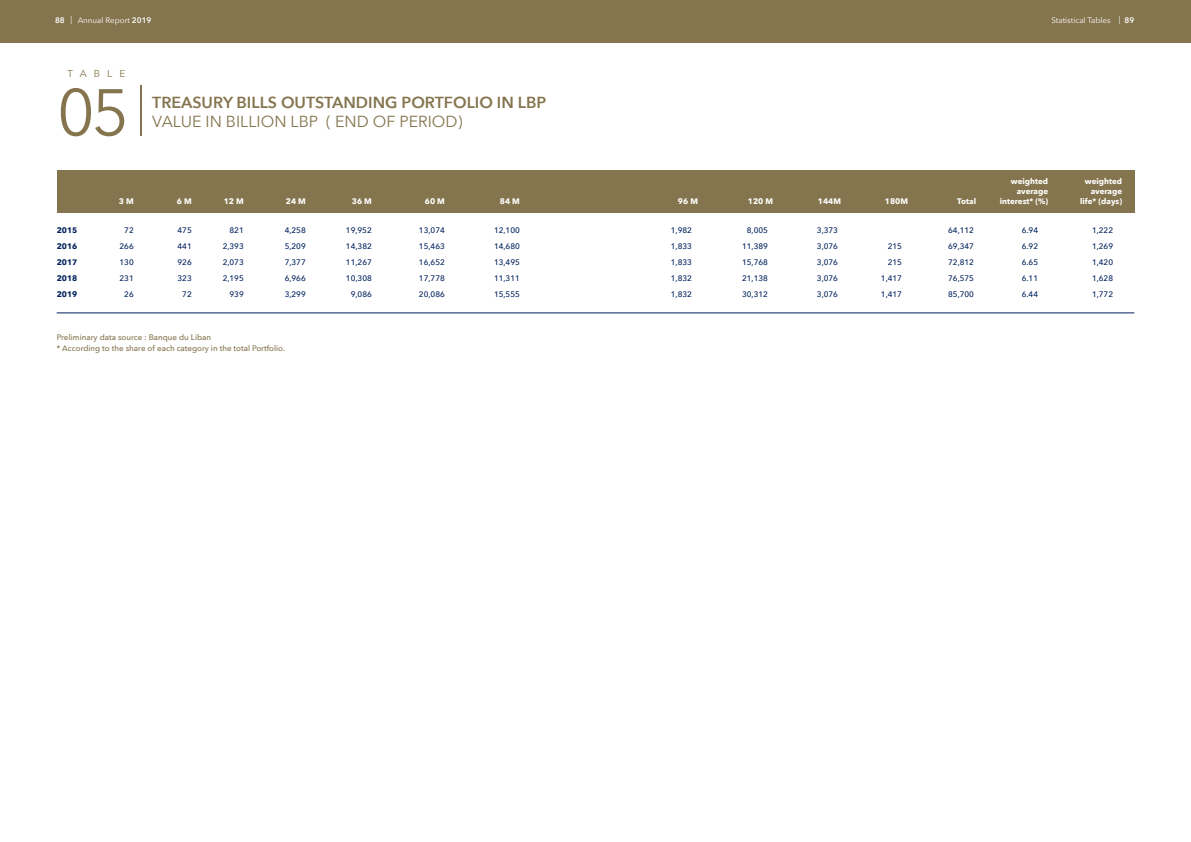
<style>
.page{position:relative;width:1191px;height:842px;background:#fff}
.page>*{position:absolute;margin:0;border:0;box-sizing:border-box;transform-origin:0 0}
.t1{font:65px "Avenir Next";color:#85754e}
.t2{font:600 16px "Avenir Next";color:#85754e}
.t3{font:16px "Avenir Next";color:#85754e}
.t4{font:10px "Avenir Next";letter-spacing:.71em;color:#85754e}
.t5{font:500 8px "Avenir Next";color:#00205c}
.t6{font:700 8px "Avenir Next";color:#fff}
.t7{font:500 8px/11px "Avenir Next";color:#85754e}
.t8{font:8px "Avenir Next";color:#fff}
.t9{font:700 8px "Avenir Next";color:#00205c}
.s1{font-weight:600}
</style>
<div class="page">
<div style="left:0;top:0;width:1191px;height:43px;background:#85754e"></div>
<div style="left:57px;top:170px;width:1077px;height:43px;background:#85754e"></div>
<hr style="left:57px;top:312px;width:1077px;height:1px;background:#00205c">
<p class="t8" style="left:55px;top:13px;width:98px"><span class="s1">88</span> | Annual Report <span class="s1">2019</span></p>
<p class="t8" style="left:1051px;top:13px;width:84px">Statistical Tables | <span class="s1">89</span></p>
<p class="t4" style="left:67px;top:65px;width:59px">TABLE</p>
<h1 class="t1" style="left:57px;top:58px;width:91px">05 <sup>|</sup></h1>
<h2 class="t2" style="left:152px;top:88px;width:395px">TREASURY BILLS OUTSTANDING PORTFOLIO IN LBP</h2>
<h2 class="t3" style="left:152px;top:108px;width:312px">VALUE IN BILLION LBP ( END OF PERIOD)</h2>
<p class="t6" style="left:1010px;top:175px;width:39px">weighted</p>
<p class="t6" style="left:1084px;top:175px;width:39px">weighted</p>
<p class="t6" style="left:1016px;top:185px;width:33px">average</p>
<p class="t6" style="left:1090px;top:185px;width:33px">average</p>
<p class="t6" style="left:119px;top:195px;width:16px">3 M</p>
<p class="t6" style="left:177px;top:195px;width:16px">6 M</p>
<p class="t6" style="left:224px;top:195px;width:21px">12 M</p>
<p class="t6" style="left:286px;top:195px;width:21px">24 M</p>
<p class="t6" style="left:352px;top:195px;width:21px">36 M</p>
<p class="t6" style="left:425px;top:195px;width:21px">60 M</p>
<p class="t6" style="left:500px;top:195px;width:21px">84 M</p>
<p class="t6" style="left:678px;top:195px;width:21px">96 M</p>
<p class="t6" style="left:748px;top:195px;width:27px">120 M</p>
<p class="t6" style="left:818px;top:195px;width:25px">144M</p>
<p class="t6" style="left:885px;top:195px;width:25px">180M</p>
<p class="t6" style="left:957px;top:195px;width:20px">Total</p>
<p class="t6" style="left:999px;top:195px;width:50px">interest* (%)</p>
<p class="t6" style="left:1080px;top:195px;width:43px">life* (days)</p>
<p class="t9" style="left:57px;top:224px;width:22px">2015</p>
<p class="t5" style="left:124px;top:224px;width:11px">72</p>
<p class="t5" style="left:177px;top:224px;width:16px">475</p>
<p class="t5" style="left:229px;top:224px;width:16px">821</p>
<p class="t5" style="left:285px;top:224px;width:23px">4,258</p>
<p class="t5" style="left:346px;top:224px;width:27px">19,952</p>
<p class="t5" style="left:419px;top:224px;width:27px">13,074</p>
<p class="t5" style="left:494px;top:224px;width:27px">12,100</p>
<p class="t5" style="left:671px;top:224px;width:23px">1,982</p>
<p class="t5" style="left:747px;top:224px;width:23px">8,005</p>
<p class="t5" style="left:817px;top:224px;width:23px">3,373</p>
<p class="t5" style="left:948px;top:224px;width:27px">64,112</p>
<p class="t5" style="left:1021px;top:224px;width:18px">6.94</p>
<p class="t5" style="left:1092px;top:224px;width:23px">1,222</p>
<p class="t9" style="left:57px;top:240px;width:22px">2016</p>
<p class="t5" style="left:119px;top:240px;width:16px">266</p>
<p class="t5" style="left:177px;top:240px;width:16px">441</p>
<p class="t5" style="left:223px;top:240px;width:23px">2,393</p>
<p class="t5" style="left:285px;top:240px;width:23px">5,209</p>
<p class="t5" style="left:346px;top:240px;width:27px">14,382</p>
<p class="t5" style="left:419px;top:240px;width:27px">15,463</p>
<p class="t5" style="left:494px;top:240px;width:27px">14,680</p>
<p class="t5" style="left:671px;top:240px;width:23px">1,833</p>
<p class="t5" style="left:742px;top:240px;width:27px">11,389</p>
<p class="t5" style="left:817px;top:240px;width:23px">3,076</p>
<p class="t5" style="left:887px;top:240px;width:16px">215</p>
<p class="t5" style="left:948px;top:240px;width:27px">69,347</p>
<p class="t5" style="left:1021px;top:240px;width:18px">6.92</p>
<p class="t5" style="left:1092px;top:240px;width:23px">1,269</p>
<p class="t9" style="left:57px;top:256px;width:22px">2017</p>
<p class="t5" style="left:119px;top:256px;width:16px">130</p>
<p class="t5" style="left:177px;top:256px;width:16px">926</p>
<p class="t5" style="left:223px;top:256px;width:23px">2,073</p>
<p class="t5" style="left:285px;top:256px;width:23px">7,377</p>
<p class="t5" style="left:346px;top:256px;width:27px">11,267</p>
<p class="t5" style="left:419px;top:256px;width:27px">16,652</p>
<p class="t5" style="left:494px;top:256px;width:27px">13,495</p>
<p class="t5" style="left:671px;top:256px;width:23px">1,833</p>
<p class="t5" style="left:742px;top:256px;width:27px">15,768</p>
<p class="t5" style="left:817px;top:256px;width:23px">3,076</p>
<p class="t5" style="left:887px;top:256px;width:16px">215</p>
<p class="t5" style="left:948px;top:256px;width:27px">72,812</p>
<p class="t5" style="left:1021px;top:256px;width:18px">6.65</p>
<p class="t5" style="left:1092px;top:256px;width:23px">1,420</p>
<p class="t9" style="left:57px;top:272px;width:22px">2018</p>
<p class="t5" style="left:119px;top:272px;width:16px">231</p>
<p class="t5" style="left:177px;top:272px;width:16px">323</p>
<p class="t5" style="left:223px;top:272px;width:23px">2,195</p>
<p class="t5" style="left:285px;top:272px;width:23px">6,966</p>
<p class="t5" style="left:346px;top:272px;width:27px">10,308</p>
<p class="t5" style="left:419px;top:272px;width:27px">17,778</p>
<p class="t5" style="left:494px;top:272px;width:27px">11,311</p>
<p class="t5" style="left:671px;top:272px;width:23px">1,832</p>
<p class="t5" style="left:742px;top:272px;width:27px">21,138</p>
<p class="t5" style="left:817px;top:272px;width:23px">3,076</p>
<p class="t5" style="left:881px;top:272px;width:23px">1,417</p>
<p class="t5" style="left:948px;top:272px;width:27px">76,575</p>
<p class="t5" style="left:1021px;top:272px;width:18px">6.11</p>
<p class="t5" style="left:1092px;top:272px;width:23px">1,628</p>
<p class="t9" style="left:57px;top:288px;width:22px">2019</p>
<p class="t5" style="left:124px;top:288px;width:11px">26</p>
<p class="t5" style="left:182px;top:288px;width:11px">72</p>
<p class="t5" style="left:229px;top:288px;width:16px">939</p>
<p class="t5" style="left:285px;top:288px;width:23px">3,299</p>
<p class="t5" style="left:351px;top:288px;width:23px">9,086</p>
<p class="t5" style="left:419px;top:288px;width:27px">20,086</p>
<p class="t5" style="left:494px;top:288px;width:27px">15,555</p>
<p class="t5" style="left:671px;top:288px;width:23px">1,832</p>
<p class="t5" style="left:742px;top:288px;width:27px">30,312</p>
<p class="t5" style="left:817px;top:288px;width:23px">3,076</p>
<p class="t5" style="left:881px;top:288px;width:23px">1,417</p>
<p class="t5" style="left:948px;top:288px;width:27px">85,700</p>
<p class="t5" style="left:1021px;top:288px;width:18px">6.44</p>
<p class="t5" style="left:1092px;top:288px;width:23px">1,772</p>
<p class="t7" style="left:57px;top:331px;width:230px">Preliminary data source : Banque du Liban<br>* According to the share of each category in the total Portfolio.</p>
</div>
